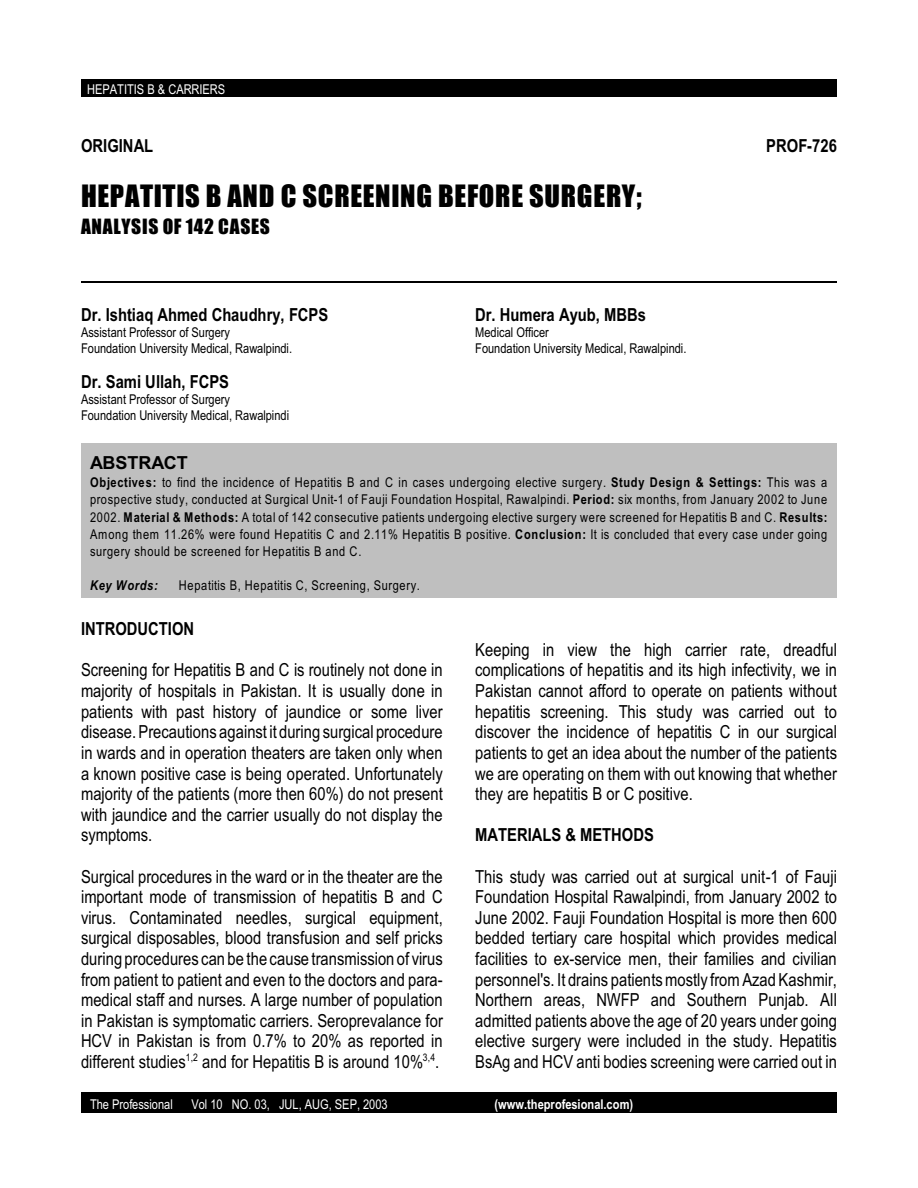
<style>
.page{position:relative;width:918px;height:1188px;background:#fff}
.page>*{position:absolute;margin:0;border:0;box-sizing:border-box;transform-origin:0 0}
.t1{font:28.5px "Impact";letter-spacing:.03em;color:#000}
.t2{font:19.5px "Impact";letter-spacing:.03em;color:#000}
.t3{font:18px/20.5px "Arial Narrow";letter-spacing:.005em;color:#000;text-align:justify}
.t4{font:700 18px "Arial Narrow";color:#000}
.t5{font:700 18px "Arial";color:#000}
.t6{font:13.5px/17.2px "Arial Narrow";color:#000}
.t7{font:13.5px "Arial Narrow";color:#fff}
.t8{font:13.5px "Arial Narrow";letter-spacing:.045em;color:#000}
.t9{font:700 13.5px "Arial Narrow";letter-spacing:.005em;color:#fff}
.t10{font:italic 700 13.5px "Arial Narrow";letter-spacing:.055em;color:#000}
.t11{font:10.5px "Arial Narrow";color:#000}
.s1{font-weight:700}
</style>
<div class="page">
<div style="left:81px;top:79px;width:756px;height:17px;background:#000"></div>
<div style="left:81px;top:1093px;width:756px;height:20px;background:#000"></div>
<div style="left:81px;top:444px;width:756px;height:154px;background:#bfbfbf"></div>
<hr style="left:81px;top:281px;width:756px;height:2px;background:#000">
<p class="t7" style="left:87px;top:84px;width:140px">HEPATITIS B &amp; CARRIERS</p>
<p class="t4" style="left:81px;top:139px;width:74px">ORIGINAL</p>
<p class="t4" style="left:766px;top:139px;width:72px">PROF-726</p>
<h1 class="t1" style="left:81px;top:184px;width:562px">HEPATITIS B AND C SCREENING BEFORE SURGERY;</h1>
<p class="t2" style="left:81px;top:219px;width:191px">ANALYSIS OF 142 CASES</p>
<p class="t4" style="left:81px;top:307px;width:249px">Dr. Ishtiaq Ahmed Chaudhry, FCPS</p>
<p class="t6" style="left:81px;top:326px;width:213px;line-height:15.5px">Assistant Professor of Surgery<br>Foundation University Medical, Rawalpindi.</p>
<p class="t4" style="left:81px;top:375px;width:150px">Dr. Sami Ullah, FCPS</p>
<p class="t6" style="left:81px;top:393px;width:210px;line-height:15.5px">Assistant Professor of Surgery<br>Foundation University Medical, Rawalpindi</p>
<p class="t4" style="left:475px;top:307px;width:172px">Dr. Humera Ayub, MBBs</p>
<p class="t6" style="left:475px;top:326px;width:213px;line-height:15.5px">Medical Officer<br>Foundation University Medical, Rawalpindi.</p>
<p class="t5" style="left:90px;top:456px;width:99px">ABSTRACT</p>
<p class="t6" style="left:90px;top:475px;width:739px;text-align:justify"><span class="s1">Objectives:</span> to find the incidence of Hepatitis B and C in cases undergoing elective surgery. <span class="s1">Study Design &amp; Settings:</span> This was a prospective study, conducted at Surgical Unit-1 of Fauji Foundation Hospital, Rawalpindi. <span class="s1">Period:</span> six months, from January 2002 to June 2002. <span class="s1">Material &amp; Methods:</span> A total of 142 consecutive patients undergoing elective surgery were screened for Hepatitis B and C. <span class="s1">Results:<br></span>Among them 11.26% were found Hepatitis C and 2.11% Hepatitis B positive. <span class="s1">Conclusion:</span> It is concluded that every case under going surgery should be screened for Hepatitis B and C.</p>
<p class="t10" style="left:90px;top:581px;width:69px">Key Words:</p>
<p class="t8" style="left:179px;top:581px;width:243px">Hepatitis B, Hepatitis C, Screening, Surgery.</p>
<p class="t4" style="left:81px;top:622px;width:115px">INTRODUCTION</p>
<p class="t3" style="left:81px;top:662px;width:363px">Screening for Hepatitis B and C is routinely not done in majority of hospitals in Pakistan. It is usually done in patients with past history of jaundice or some liver disease. Precautions against it during surgical procedure in wards and in operation theaters are taken only when a known positive case is being operated. Unfortunately majority of the patients (more then 60%) do not present with jaundice and the carrier usually do not display the symptoms.</p>
<p class="t3" style="left:81px;top:868px;width:363px">Surgical procedures in the ward or in the theater are the important mode of transmission of hepatitis B and C virus. Contaminated needles, surgical equipment, surgical disposables, blood transfusion and self pricks during procedures can be the cause transmission of virus from patient to patient and even to the doctors and para&shy;medical staff and nurses. A large number of population in Pakistan is symptomatic carriers. Seroprevalance for HCV in Pakistan is from 0.7% to 20% as reported in different studies and for Hepatitis B is around 10% .</p>
<p class="t3" style="left:475px;top:641px;width:363px">Keeping in view the high carrier rate, dreadful complications of hepatitis and its high infectivity, we in Pakistan cannot afford to operate on patients without hepatitis screening. This study was carried out to discover the incidence of hepatitis C in our surgical patients to get an idea about the number of the patients we are operating on them with out knowing that whether they are hepatitis B or C positive.</p>
<p class="t4" style="left:475px;top:828px;width:180px">MATERIALS &amp; METHODS</p>
<p class="t3" style="left:475px;top:868px;width:363px">This study was carried out at surgical unit-1 of Fauji Foundation Hospital Rawalpindi, from January 2002 to June 2002. Fauji Foundation Hospital is more then 600 bedded tertiary care hospital which provides medical facilities to ex-service men, their families and civilian personnel's. It drains patients mostly from Azad Kashmir, Northern areas, NWFP and Southern Punjab. All admitted patients above the age of 20 years under going elective surgery were included in the study. Hepatitis BsAg and HCV anti bodies screening were carried out in</p>
<p class="t11" style="left:186px;top:1053px;width:14px">1,2</p>
<p class="t11" style="left:423px;top:1053px;width:14px">3,4</p>
<p class="t7" style="left:90px;top:1100px;width:84px">The Professional</p>
<p class="t7" style="left:191px;top:1100px;width:198px">Vol 10 NO. 03, JUL, AUG, SEP, 2003</p>
<p class="t9" style="left:495px;top:1100px;width:140px">(www.theprofesional.com )</p>
</div>
